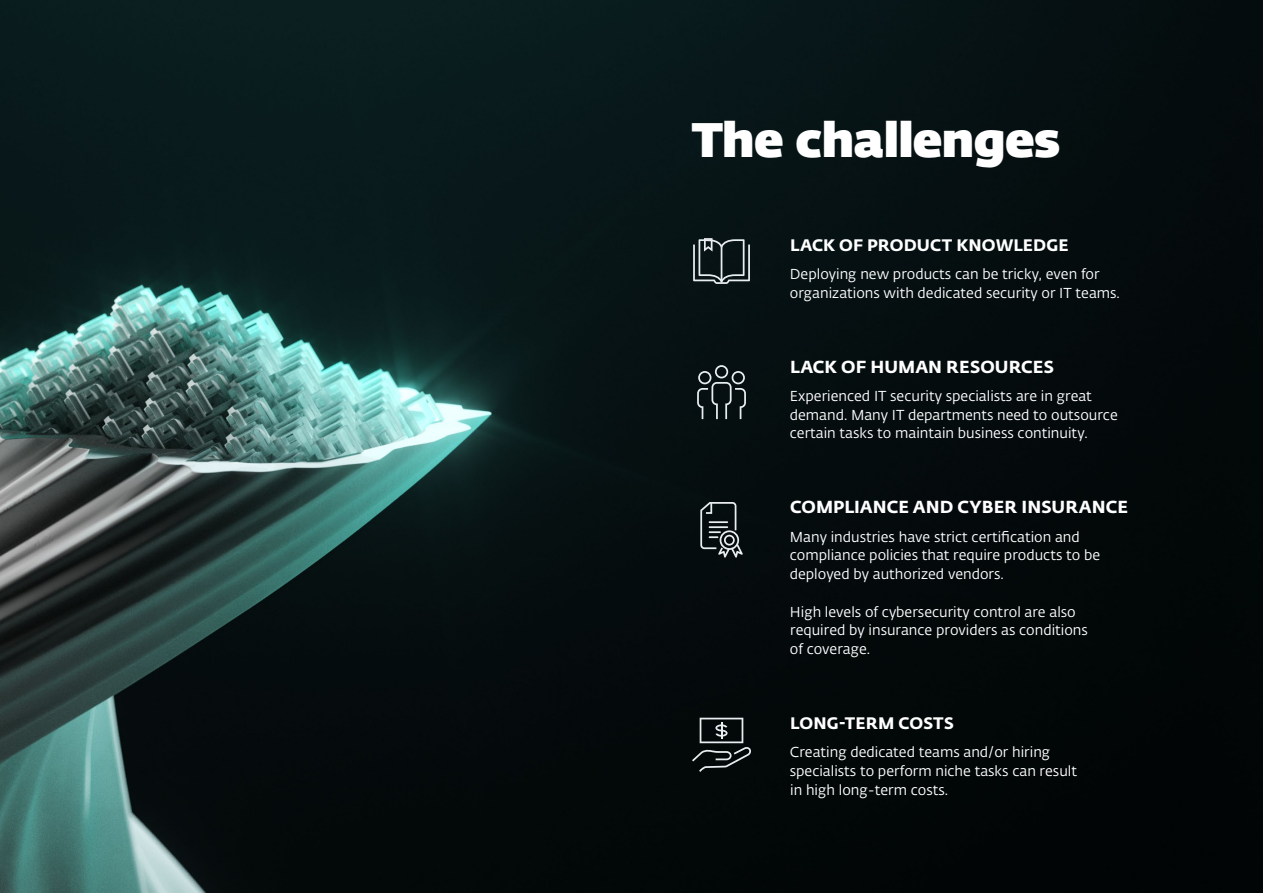
<style>
.page{position:relative;width:1263px;height:893px;background:#fff}
.page>*{position:absolute;margin:0;border:0;box-sizing:border-box;transform-origin:0 0}
.t1{font:800 48px "Fedra Sans Dis Std";color:#fff}
.t2{font:17.25px "Fedra Sans Alt Pro Bold LF";letter-spacing:.005em;color:#fff}
.t3{font:16.5px "Fedra Sans Alt Pro Bold LF";letter-spacing:.01em;color:#fff}
.t4{font:14.25px/18.8px "Fedra Sans Alt Pro Book LF";color:#fff}
</style>
<div class="page">
<img style="left:0;top:0;width:1263px;height:893px">
<svg style="left:693px;top:238px;width:57px;height:46px;background:#3d4749"></svg>
<svg style="left:697px;top:365px;width:49px;height:54px;background:#30393a"></svg>
<svg style="left:692px;top:718px;width:60px;height:54px;background:#292f2f"></svg>
<svg style="left:700px;top:502px;width:43px;height:56px;background:#394143"></svg>
<h1 class="t1" style="left:692px;top:101px;width:370px">The challenges</h1>
<p class="t3" style="left:790px;top:232px;width:280px">LACK OF PRODUCT KNOWLEDGE</p>
<p class="t4" style="left:790px;top:264px;width:332px">Deploying new products can be tricky, even for organizations with dedicated security or IT teams.</p>
<p class="t2" style="left:790px;top:353px;width:265px">LACK OF HUMAN RESOURCES</p>
<p class="t4" style="left:790px;top:386px;width:329px">Experienced IT security specialists are in great demand. Many IT departments need to outsource certain tasks to maintain business continuity.</p>
<p class="t2" style="left:790px;top:493px;width:339px">COMPLIANCE AND CYBER INSURANCE</p>
<p class="t4" style="left:790px;top:527px;width:312px">Many industries have strict certification and compliance policies that require products to be deployed by authorized vendors.</p>
<p class="t4" style="left:790px;top:602px;width:300px">High levels of cybersecurity control are also required by insurance providers as conditions of coverage.</p>
<p class="t3" style="left:790px;top:710px;width:165px">LONG-TERM COSTS</p>
<p class="t4" style="left:790px;top:742px;width:289px">Creating dedicated teams and/or hiring specialists to perform niche tasks can result in high long‑term costs.</p>
</div>
